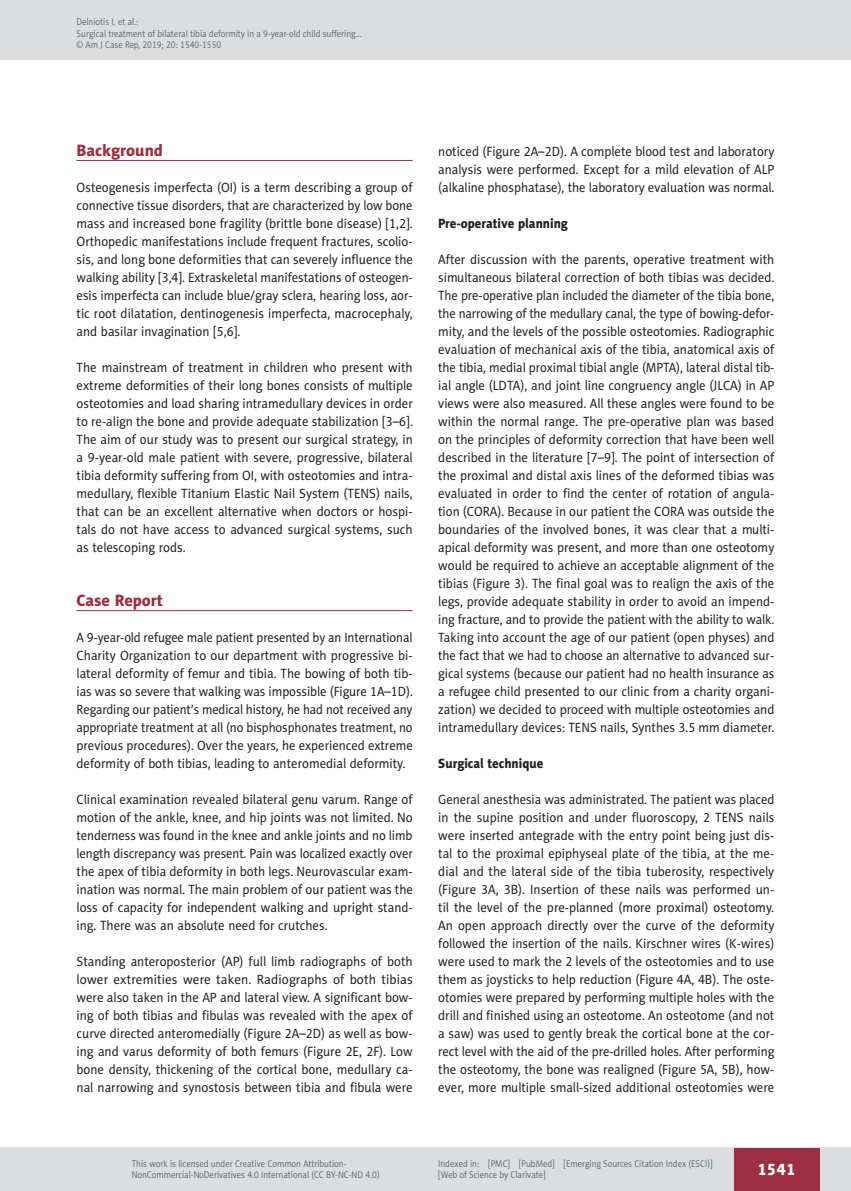
<style>
.page{position:relative;width:851px;height:1191px;background:#fff}
.page>*{position:absolute;margin:0;border:0;box-sizing:border-box;transform-origin:0 0}
.AJCR_Headline_1{font:16.5px "Naomi Sans EFN Heavy";color:#9d2f42}
.t1{font:16.5px "Naomi Sans EFN Heavy";color:#fff}
.AJCR_Body{font:13.5px/18px "Naomi Sans EFN";color:#231f20;text-align:justify;scale:.95 1}
.AJCR_Body-2{font:13.5px/18px "Naomi Sans EFN";color:#231f20;text-align:justify;scale:.94 1}
.AJCR_Body-3{font:13.5px/18px "Naomi Sans EFN";color:#231f20;text-align:justify;scale:.93 1}
.AJCR_Headline_2{font:13.5px "Naomi Sans EFN Heavy";color:#231f20;scale:.95 1}
.AJCR_pagina_zywa{font:9.75px/11.2px "Naomi Sans EFN Light";color:#57585a;scale:.9 1}
.AJCR_pagina_sygnatur{font:9.75px "Naomi Sans EFN Light";color:#57585a;scale:.9 1}
</style>
<div class="page">
<hr style="left:77px;top:160px;width:335px;height:1px;background:#9d2f42">
<hr style="left:77px;top:610px;width:335px;height:1px;background:#9d2f42">
<div style="left:0;top:1148px;width:850px;height:43px;background:#dcdddf"></div>
<div style="left:733px;top:1147px;width:86px;height:43px;background:#9d2f42"></div>
<div style="left:0;top:0;width:850px;height:60px;background:#dcdddf"></div>
<p class="AJCR_pagina_zywa" style="left:77px;top:16px;width:318px">Delniotis I. et al.:<br>Surgical treatment of bilateral tibia deformity in a 9-year-old child suffering…</p>
<p class="AJCR_pagina_sygnatur" style="left:77px;top:39px;width:162px">© Am J Case Rep, 2019; 20: 1540-1550</p>
<p class="AJCR_Headline_1" style="left:77px;top:140px;width:88px">Background</p>
<p class="AJCR_Body" style="left:77px;top:178px;width:355px">Osteogenesis imperfecta (OI) is a term describing a group of connective tissue disorders, that are characterized by low bone mass and increased bone fragility (brittle bone disease) [1,2].<br>Orthopedic manifestations include frequent fractures, scolio&shy;sis, and long bone deformities that can severely influence the walking ability [3,4]. Extraskeletal manifestations of osteogen&shy;esis imperfecta can include blue/gray sclera, hearing loss, aor&shy;tic root dilatation, dentinogenesis imperfecta, macrocephaly, and basilar invagination [5,6].</p>
<p class="AJCR_Body" style="left:77px;top:358px;width:355px">The mainstream of treatment in children who present with extreme deformities of their long bones consists of multiple osteotomies and load sharing intramedullary devices in order to re-align the bone and provide adequate stabilization [3–6].<br>The aim of our study was to present our surgical strategy, in a 9-year-old male patient with severe, progressive, bilateral tibia deformity suffering from OI, with osteotomies and intra&shy;medullary, flexible Titanium Elastic Nail System (TENS) nails, that can be an excellent alternative when doctors or hospi&shy;tals do not have access to advanced surgical systems, such as telescoping rods.</p>
<p class="AJCR_Headline_1" style="left:77px;top:590px;width:88px">Case Report</p>
<p class="AJCR_Body-3" style="left:77px;top:628px;width:363px">A 9-year-old refugee male patient presented by an International Charity Organization to our department with progressive bi&shy;lateral deformity of femur and tibia. The bowing of both tib&shy;ias was so severe that walking was impossible (Figure 1A–1D).<br>Regarding our patient’s medical history, he had not received any appropriate treatment at all (no bisphosphonates treatment, no previous procedures). Over the years, he experienced extreme deformity of both tibias, leading to anteromedial deformity.</p>
<p class="AJCR_Body" style="left:77px;top:790px;width:355px">Clinical examination revealed bilateral genu varum. Range of motion of the ankle, knee, and hip joints was not limited. No tenderness was found in the knee and ankle joints and no limb length discrepancy was present. Pain was localized exactly over the apex of tibia deformity in both legs. Neurovascular exam&shy;ination was normal. The main problem of our patient was the loss of capacity for independent walking and upright stand&shy;ing. There was an absolute need for crutches.</p>
<p class="AJCR_Body" style="left:77px;top:952px;width:355px">Standing anteroposterior (AP) full limb radiographs of both lower extremities were taken. Radiographs of both tibias were also taken in the AP and lateral view. A significant bow&shy;ing of both tibias and fibulas was revealed with the apex of curve directed anteromedially (Figure 2A–2D) as well as bow&shy;ing and varus deformity of both femurs (Figure 2E, 2F). Low bone density, thickening of the cortical bone, medullary ca&shy;nal narrowing and synostosis between tibia and fibula were</p>
<p class="AJCR_Body" style="left:438px;top:142px;width:355px">noticed (Figure 2A–2D). A complete blood test and laboratory analysis were performed. Except for a mild elevation of ALP (alkaline phosphatase), the laboratory evaluation was normal.</p>
<p class="AJCR_Headline_2" style="left:438px;top:215px;width:138px">Pre-operative planning</p>
<p class="AJCR_Body" style="left:438px;top:250px;width:355px">After discussion with the parents, operative treatment with simultaneous bilateral correction of both tibias was decided.<br>The pre-operative plan included the diameter of the tibia bone, the narrowing of the medullary canal, the type of bowing-defor&shy;mity, and the levels of the possible osteotomies. Radiographic evaluation of mechanical axis of the tibia, anatomical axis of the tibia, medial proximal tibial angle (MPTA), lateral distal tib&shy;ial angle (LDTA), and joint line congruency angle (JLCA) in AP views were also measured. All these angles were found to be within the normal range. The pre-operative plan was based on the principles of deformity correction that have been well described in the literature [7–9]. The point of intersection of the proximal and distal axis lines of the deformed tibias was evaluated in order to find the center of rotation of angula&shy;tion (CORA). Because in our patient the CORA was outside the boundaries of the involved bones, it was clear that a multi&shy;apical deformity was present, and more than one osteotomy would be required to achieve an acceptable alignment of the tibias (Figure 3). The final goal was to realign the axis of the legs, provide adequate stability in order to avoid an impend&shy;ing fracture, and to provide the patient with the ability to walk.<br>Taking into account the age of our patient (open physes) and the fact that we had to choose an alternative to advanced sur&shy;gical systems (because our patient had no health insurance as a refugee child presented to our clinic from a charity organi&shy;zation) we decided to proceed with multiple osteotomies and intramedullary devices: TENS nails, Synthes 3.5 mm diameter.</p>
<p class="AJCR_Headline_2" style="left:438px;top:755px;width:112px">Surgical technique</p>
<p class="AJCR_Body-2" style="left:438px;top:790px;width:359px">General anesthesia was administrated. The patient was placed in the supine position and under fluoroscopy, 2 TENS nails were inserted antegrade with the entry point being just dis&shy;tal to the proximal epiphyseal plate of the tibia, at the me&shy;dial and the lateral side of the tibia tuberosity, respectively (Figure 3A, 3B). Insertion of these nails was performed un&shy;til the level of the pre-planned (more proximal) osteotomy.<br>An open approach directly over the curve of the deformity followed the insertion of the nails. Kirschner wires (K-wires) were used to mark the 2 levels of the osteotomies and to use them as joysticks to help reduction (Figure 4A, 4B). The oste&shy;otomies were prepared by performing multiple holes with the drill and finished using an osteotome. An osteotome (and not a saw) was used to gently break the cortical bone at the cor&shy;rect level with the aid of the pre-drilled holes. After performing the osteotomy, the bone was realigned (Figure 5A, 5B), how&shy;ever, more multiple small-sized additional osteotomies were</p>
<p class="AJCR_pagina_zywa" style="left:132px;top:1158px;width:277px">This work is licensed under Creative Common Attribution-<br>NonCommercial-NoDerivatives 4.0 International (CC BY-NC-ND 4.0)</p>
<p class="AJCR_pagina_zywa" style="left:438px;top:1158px;width:306px">Indexed in: [PMC] [PubMed] [Emerging Sources Citation Index (ESCI)] [Web of Science by Clarivate]</p>
<p class="t1" style="left:757px;top:1159px;width:40px">1541</p>
</div>
